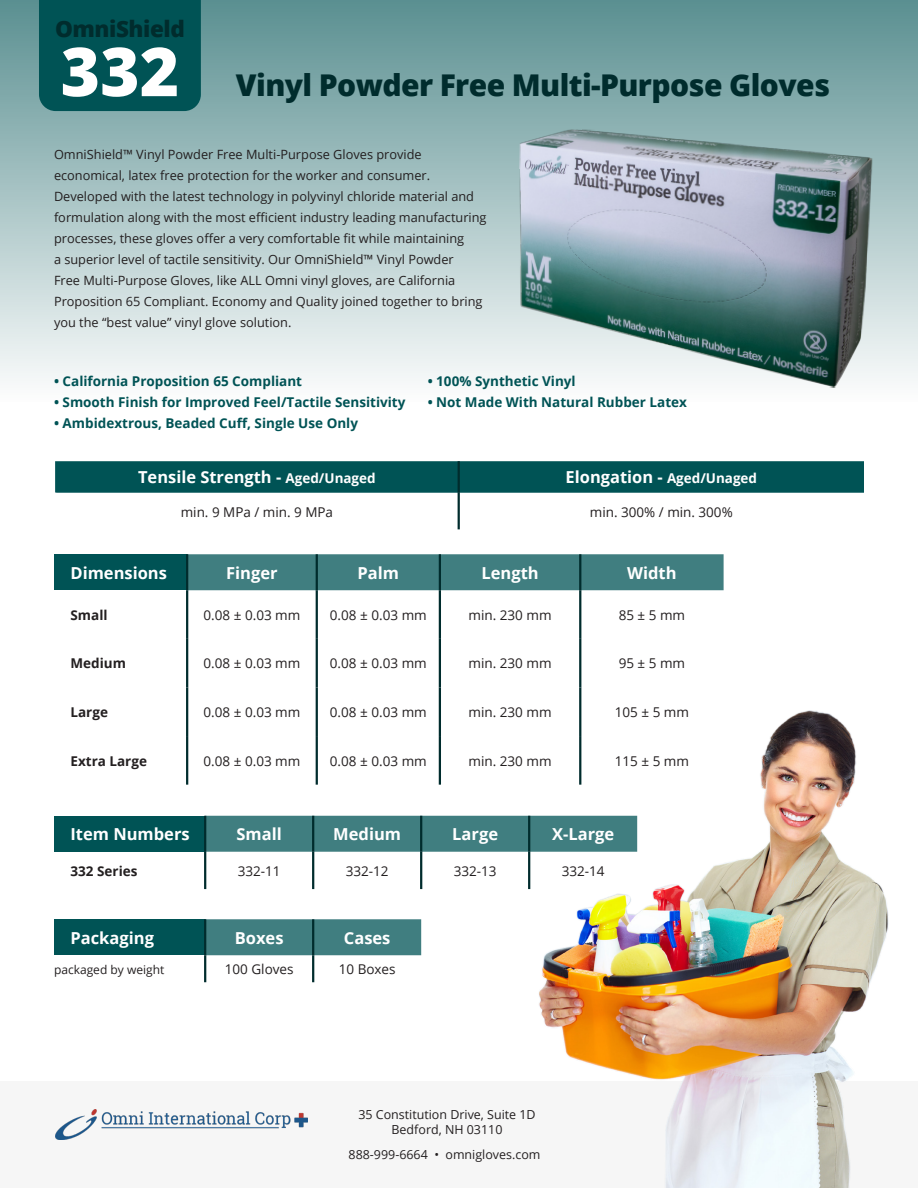
<style>
.page{position:relative;width:918px;height:1188px;background:#fff}
.page>*{position:absolute;margin:0;border:0;box-sizing:border-box;transform-origin:0 0}
.t1{font:800 67.5px "Open Sans";color:#fff}
.t2{font:800 30px "Open Sans";letter-spacing:-.02em;color:#002c2d}
.t3{font:800 22.5px "Open Sans";letter-spacing:-.02em;color:#002c2d}
.t4{font:700 16.5px "Open Sans";color:#fff}
.t5{font:13.5px "Open Sans";color:#231f20}
.t6{font:700 13.5px "Open Sans";color:#005355}
.t7{font:700 13.5px "Open Sans";color:#231f20}
.t8{font:12.75px/21px "Open Sans";color:#231f20}
.t9{font:12.45px/15px "Open Sans";color:#231f20;text-align:center}
.t10{font:12px "Open Sans";color:#231f20}
.s1{font-size:13.5px}
</style>
<div class="page">
<div style="left:0;top:0;width:918px;height:402px;background:linear-gradient(to bottom,#5a8f90,#fcfdfd)"></div>
<div style="left:0;top:1081px;width:918px;height:107px;background:#f6f6f6"></div>
<div style="left:39px;top:0;width:162px;height:111px;background:#005355"></div>
<img style="left:517px;top:129px;width:356px;height:259px">
<img style="left:458px;top:682px;width:431px;height:506px">
<div style="left:55px;top:461px;width:809px;height:32px;background:#005355"></div>
<hr style="left:458px;top:461px;width:2px;height:32px;background:#002c2d">
<hr style="left:458px;top:493px;width:2px;height:36px;background:#002c2d">
<div style="left:54px;top:554px;width:133px;height:36px;background:#005355"></div>
<div style="left:188px;top:554px;width:536px;height:36px;background:#407e80"></div>
<hr style="left:186px;top:554px;width:2px;height:36px;background:#002c2d">
<hr style="left:316px;top:554px;width:2px;height:36px;background:#002c2d">
<hr style="left:439px;top:554px;width:2px;height:36px;background:#002c2d">
<hr style="left:579px;top:554px;width:2px;height:36px;background:#002c2d">
<hr style="left:186px;top:590px;width:2px;height:49px;background:#002c2d">
<hr style="left:316px;top:590px;width:2px;height:49px;background:#002c2d">
<hr style="left:439px;top:590px;width:2px;height:49px;background:#002c2d">
<hr style="left:579px;top:590px;width:2px;height:49px;background:#002c2d">
<hr style="left:186px;top:639px;width:2px;height:48px;background:#002c2d">
<hr style="left:316px;top:639px;width:2px;height:48px;background:#002c2d">
<hr style="left:439px;top:639px;width:2px;height:48px;background:#002c2d">
<hr style="left:579px;top:639px;width:2px;height:48px;background:#002c2d">
<hr style="left:186px;top:687px;width:2px;height:49px;background:#002c2d">
<hr style="left:316px;top:687px;width:2px;height:49px;background:#002c2d">
<hr style="left:439px;top:687px;width:2px;height:49px;background:#002c2d">
<hr style="left:579px;top:687px;width:2px;height:49px;background:#002c2d">
<hr style="left:186px;top:736px;width:2px;height:49px;background:#002c2d">
<hr style="left:316px;top:736px;width:2px;height:49px;background:#002c2d">
<hr style="left:439px;top:736px;width:2px;height:49px;background:#002c2d">
<hr style="left:579px;top:736px;width:2px;height:49px;background:#002c2d">
<div style="left:54px;top:816px;width:151px;height:36px;background:#005355"></div>
<div style="left:206px;top:816px;width:431px;height:36px;background:#407e80"></div>
<hr style="left:204px;top:816px;width:2px;height:36px;background:#002c2d">
<hr style="left:312px;top:816px;width:2px;height:36px;background:#002c2d">
<hr style="left:420px;top:816px;width:2px;height:36px;background:#002c2d">
<hr style="left:528px;top:816px;width:2px;height:36px;background:#002c2d">
<hr style="left:204px;top:852px;width:2px;height:37px;background:#002c2d">
<hr style="left:312px;top:852px;width:2px;height:37px;background:#002c2d">
<hr style="left:420px;top:852px;width:2px;height:37px;background:#002c2d">
<hr style="left:528px;top:852px;width:2px;height:37px;background:#002c2d">
<div style="left:54px;top:919px;width:151px;height:36px;background:#005355"></div>
<div style="left:206px;top:919px;width:215px;height:36px;background:#407e80"></div>
<hr style="left:204px;top:919px;width:2px;height:36px;background:#002c2d">
<hr style="left:312px;top:919px;width:2px;height:36px;background:#002c2d">
<hr style="left:204px;top:955px;width:2px;height:27px;background:#002c2d">
<hr style="left:312px;top:955px;width:2px;height:27px;background:#002c2d">
<img style="left:56px;top:1110px;width:252px;height:30px">
<p class="t3" style="left:55px;top:11px;width:131px">OmniShield</p>
<p class="t1" style="left:61px;top:20px;width:120px">332</p>
<p class="t2" style="left:236px;top:62px;width:596px">Vinyl Powder Free Multi-Purpose Gloves</p>
<p class="t8" style="left:54px;top:143px;width:434px">OmniShield™ Vinyl Powder Free Multi-Purpose Gloves provide economical, latex free protection for the worker and consumer.<br>Developed with the latest technology in polyvinyl chloride material and formulation along with the most efficient industry leading manufacturing processes, these gloves offer a very comfortable fit while maintaining<br>a superior level of tactile sensitivity. Our OmniShield™ Vinyl Powder<br>Free Multi-Purpose Gloves, like ALL Omni vinyl gloves, are California Proposition 65 Compliant. Economy and Quality joined together to bring you the “best value” vinyl glove solution.</p>
<p class="t6" style="left:54px;top:372px;width:250px">• California Proposition 65 Compliant</p>
<p class="t6" style="left:54px;top:393px;width:353px">• Smooth Finish for Improved Feel/Tactile Sensitivity</p>
<p class="t6" style="left:54px;top:414px;width:306px">• Ambidextrous, Beaded Cuff, Single Use Only</p>
<p class="t6" style="left:428px;top:372px;width:150px">• 100% Synthetic Vinyl</p>
<p class="t6" style="left:428px;top:393px;width:261px">• Not Made With Natural Rubber Latex</p>
<p class="t4" style="left:138px;top:466px;width:239px">Tensile Strength - <span class="s1">Aged/Unaged</span></p>
<p class="t4" style="left:566px;top:466px;width:193px">Elongation - <span class="s1">Aged/Unaged</span></p>
<p class="t5" style="left:181px;top:503px;width:154px">min. 9 MPa / min. 9 MPa</p>
<p class="t5" style="left:590px;top:503px;width:144px">min. 300% / min. 300%</p>
<p class="t4" style="left:70px;top:561px;width:98px">Dimensions</p>
<p class="t4" style="left:226px;top:561px;width:53px">Finger</p>
<p class="t4" style="left:358px;top:561px;width:43px">Palm</p>
<p class="t4" style="left:481px;top:561px;width:59px">Length</p>
<p class="t4" style="left:627px;top:561px;width:51px">Width</p>
<p class="t7" style="left:70px;top:605px;width:39px">Small</p>
<p class="t5" style="left:204px;top:606px;width:98px">0.08 ± 0.03 mm</p>
<p class="t5" style="left:330px;top:606px;width:98px">0.08 ± 0.03 mm</p>
<p class="t5" style="left:469px;top:606px;width:85px">min. 230 mm</p>
<p class="t5" style="left:619px;top:606px;width:68px">85 ± 5 mm</p>
<p class="t7" style="left:70px;top:654px;width:57px">Medium</p>
<p class="t5" style="left:204px;top:654px;width:98px">0.08 ± 0.03 mm</p>
<p class="t5" style="left:330px;top:654px;width:98px">0.08 ± 0.03 mm</p>
<p class="t5" style="left:469px;top:654px;width:85px">min. 230 mm</p>
<p class="t5" style="left:619px;top:654px;width:68px">95 ± 5 mm</p>
<p class="t7" style="left:70px;top:702px;width:39px">Large</p>
<p class="t5" style="left:204px;top:703px;width:98px">0.08 ± 0.03 mm</p>
<p class="t5" style="left:330px;top:703px;width:98px">0.08 ± 0.03 mm</p>
<p class="t5" style="left:469px;top:703px;width:85px">min. 230 mm</p>
<p class="t5" style="left:615px;top:703px;width:76px">105 ± 5 mm</p>
<p class="t7" style="left:70px;top:751px;width:78px">Extra Large</p>
<p class="t5" style="left:204px;top:751px;width:98px">0.08 ± 0.03 mm</p>
<p class="t5" style="left:330px;top:751px;width:98px">0.08 ± 0.03 mm</p>
<p class="t5" style="left:469px;top:751px;width:85px">min. 230 mm</p>
<p class="t5" style="left:615px;top:751px;width:76px">115 ± 5 mm</p>
<p class="t4" style="left:70px;top:822px;width:121px">Item Numbers</p>
<p class="t4" style="left:237px;top:822px;width:47px">Small</p>
<p class="t4" style="left:333px;top:822px;width:69px">Medium</p>
<p class="t4" style="left:452px;top:822px;width:47px">Large</p>
<p class="t4" style="left:552px;top:822px;width:64px">X-Large</p>
<p class="t7" style="left:70px;top:861px;width:68px">332 Series</p>
<p class="t5" style="left:238px;top:861px;width:44px">332-11</p>
<p class="t5" style="left:346px;top:861px;width:44px">332-12</p>
<p class="t5" style="left:454px;top:861px;width:44px">332-13</p>
<p class="t5" style="left:562px;top:861px;width:44px">332-14</p>
<p class="t4" style="left:70px;top:926px;width:85px">Packaging</p>
<p class="t4" style="left:235px;top:926px;width:50px">Boxes</p>
<p class="t4" style="left:344px;top:926px;width:48px">Cases</p>
<p class="t10" style="left:54px;top:961px;width:112px">packaged by weight</p>
<p class="t5" style="left:225px;top:960px;width:70px">100 Gloves</p>
<p class="t5" style="left:339px;top:960px;width:58px">10 Boxes</p>
<p class="t9" style="left:358px;top:1107px;width:179px">35 Constitution Drive, Suite 1D<br>Bedford, NH 03110</p>
<p class="t9" style="left:349px;top:1147px;width:193px">888-999-6664 • omnigloves.com</p>
</div>
